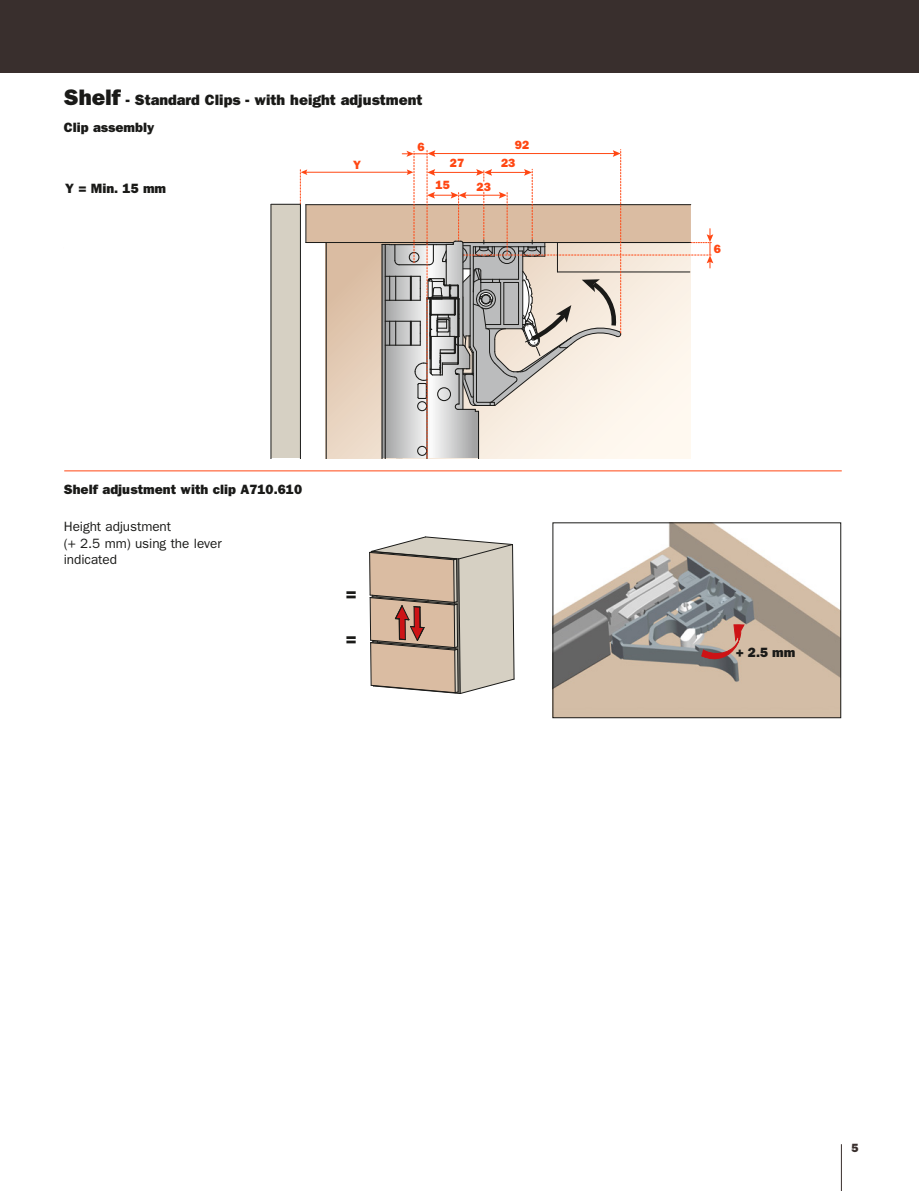
<style>
.page{position:relative;width:919px;height:1191px;background:#fff}
.page>*{position:absolute;margin:0;border:0;box-sizing:border-box;transform-origin:0 0}
.t1{font:18px "ITC Franklin Gothic Std Hvy";color:#1a1a18}
.t2{font:15px "ITC Franklin Gothic Std Hvy";color:#1a1a18}
.t3{font:13.5px "ITC Franklin Gothic Std Hvy";color:#1a1a18}
.t4{font:13.5px/16.5px "ITC Franklin Gothic Std";letter-spacing:-.005em;color:#1a1a18}
.t5{font:12px "ITC Franklin Gothic Std Hvy";color:#ff4713}
.t6{font:12px "ITC Franklin Gothic Std Hvy";color:#392f2d}
.s1{font-size:22.5px}
</style>
<div class="page">
<div style="left:0;top:0;width:918px;height:72px;background:#392f2d"></div>
<svg style="left:369px;top:536px;width:146px;height:158px;background:#cab8a8"></svg>
<div style="left:325px;top:241px;width:366px;height:217px;background:linear-gradient(to bottom,#d8b89d,#edc)"></div>
<div style="left:271px;top:205px;width:29px;height:253px;background:#d6d0c3"></div>
<hr style="left:270px;top:205px;width:1px;height:253px;background:#1a1a18">
<hr style="left:300px;top:205px;width:1px;height:253px;background:#1a1a18">
<hr style="left:326px;top:241px;width:1px;height:217px;background:#1a1a18">
<hr style="left:305px;top:172px;width:105px;height:1px;background:#ff4713">
<div style="left:306px;top:204px;width:385px;height:38px;background:#dabca2"></div>
<hr style="left:306px;top:242px;width:384px;height:1px;background:#1a1a18">
<hr style="left:305px;top:205px;width:1px;height:37px;background:#1a1a18">
<hr style="left:306px;top:204px;width:384px;height:1px;background:#1a1a18">
<hr style="left:381px;top:244px;width:1px;height:214px;background:#1a1a18">
<svg style="left:271px;top:169px;width:36px;height:36px"></svg>
<svg style="left:382px;top:150px;width:331px;height:308px"></svg>
<img style="left:554px;top:524px;width:285px;height:192px">
<div style="left:552px;top:522px;width:289px;height:196px;border:1px solid #1a1a18"></div>
<svg style="left:701px;top:615px;width:44px;height:46px;background:#b38d83"></svg>
<hr style="left:64px;top:470px;width:777px;height:1px;background:#ff4713">
<hr style="left:841px;top:1144px;width:1px;height:47px;background:#392f2d">
<p class="t2" style="left:64px;top:91px;width:360px"><span class="s1">Shelf</span> - Standard Clips - with height adjustment</p>
<p class="t3" style="left:64px;top:119px;width:92px">Clip assembly</p>
<p class="t3" style="left:65px;top:180px;width:102px">Y = Min. 15 mm</p>
<p class="t5" style="left:353px;top:157px;width:9px">Y</p>
<p class="t5" style="left:417px;top:139px;width:9px">6</p>
<p class="t5" style="left:515px;top:138px;width:16px">92</p>
<p class="t5" style="left:450px;top:155px;width:16px">27</p>
<p class="t5" style="left:501px;top:156px;width:16px">23</p>
<p class="t5" style="left:435px;top:178px;width:16px">15</p>
<p class="t5" style="left:476px;top:179px;width:16px">23</p>
<p class="t3" style="left:64px;top:482px;width:240px">Shelf adjustment with clip A710.610</p>
<p class="t4" style="left:64px;top:518px;width:159px">Height adjustment<br>(+ 2.5 mm) using the lever indicated</p>
<h1 class="t1" style="left:345px;top:583px;width:12px">=</h1>
<h1 class="t1" style="left:345px;top:628px;width:12px">=</h1>
<p class="t5" style="left:713px;top:242px;width:9px">6</p>
<p class="t3" style="left:735px;top:644px;width:61px">+ 2.5 mm</p>
<p class="t6" style="left:851px;top:1141px;width:9px">5</p>
</div>
